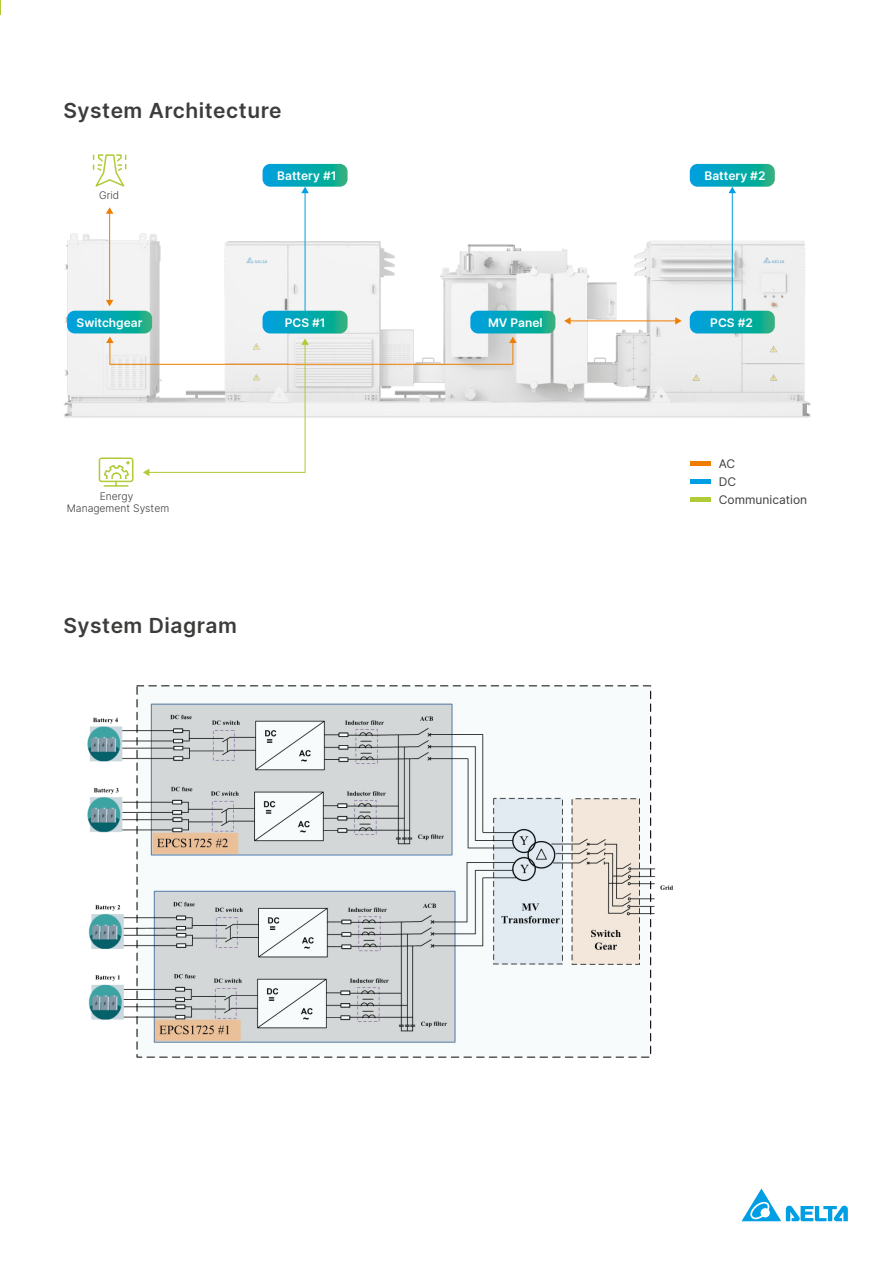
<style>
.page{position:relative;width:893px;height:1263px;background:#fff}
.page>*{position:absolute;margin:0;border:0;box-sizing:border-box;transform-origin:0 0}
.t1{font:600 21px "Delta Sans";letter-spacing:.025em;color:#3c3c3b}
.t2{font:600 12px "Delta Sans";color:#fff}
.t3{font:12px/18px "Delta Sans";color:#3c3c3b}
.t4{font:300 10.35px/12.5px "Delta Sans";color:#3c3c3b;text-align:center}
</style>
<div class="page">
<svg style="left:741px;top:1188px;width:107px;height:33px"></svg>
<img style="left:64px;top:155px;width:747px;height:332px">
<img style="left:87px;top:685px;width:586px;height:373px">
<hr style="left:104px;top:485px;width:24px;height:2px;background:#afcb37">
<hr style="left:690px;top:461px;width:20px;height:4px;background:#ef7d00">
<div style="left:690px;top:479px;width:20px;height:5px;background:#009fe3"></div>
<div style="left:690px;top:497px;width:20px;height:5px;background:#afcb37"></div>
<svg style="left:93px;top:154px;width:34px;height:35px"></svg>
<hr style="left:109px;top:213px;width:1px;height:88px;background:#ef7d00">
<svg style="left:106px;top:207px;width:7px;height:7px"></svg>
<div style="left:110px;top:341px;width:403px;height:24px;border:1px solid #ef7d00"></div>
<svg style="left:470px;top:311px;width:85px;height:32px"></svg>
<hr style="left:569px;top:320px;width:107px;height:1px;background:#ef7d00">
<svg style="left:564px;top:317px;width:7px;height:8px"></svg>
<svg style="left:675px;top:317px;width:7px;height:8px"></svg>
<hr style="left:305px;top:192px;width:1px;height:123px;background:#009fe3">
<svg style="left:263px;top:164px;width:85px;height:29px"></svg>
<hr style="left:732px;top:192px;width:1px;height:123px;background:#009fe3">
<svg style="left:690px;top:164px;width:85px;height:29px"></svg>
<svg style="left:690px;top:311px;width:85px;height:22px;background:#0ba9b2"></svg>
<svg style="left:67px;top:300px;width:281px;height:186px"></svg>
<h1 class="t1" style="left:63px;top:94px;width:220px">System Architecture</h1>
<p class="t4" style="left:99px;top:189px;width:22px">Grid</p>
<p class="t2" style="left:77px;top:314px;width:68px">Switchgear</p>
<p class="t2" style="left:277px;top:167px;width:61px">Battery #1</p>
<p class="t2" style="left:285px;top:314px;width:42px">PCS #1</p>
<p class="t4" style="left:67px;top:490px;width:104px">Energy<br>Management System</p>
<h1 class="t1" style="left:63px;top:609px;width:175px">System Diagram</h1>
<p class="t2" style="left:488px;top:314px;width:56px">MV Panel</p>
<p class="t2" style="left:704px;top:167px;width:62px">Battery #2</p>
<p class="t2" style="left:710px;top:314px;width:44px">PCS #2</p>
<p class="t3" style="left:719px;top:454px;width:90px">AC<br>DC<br>Communication</p>
</div>
